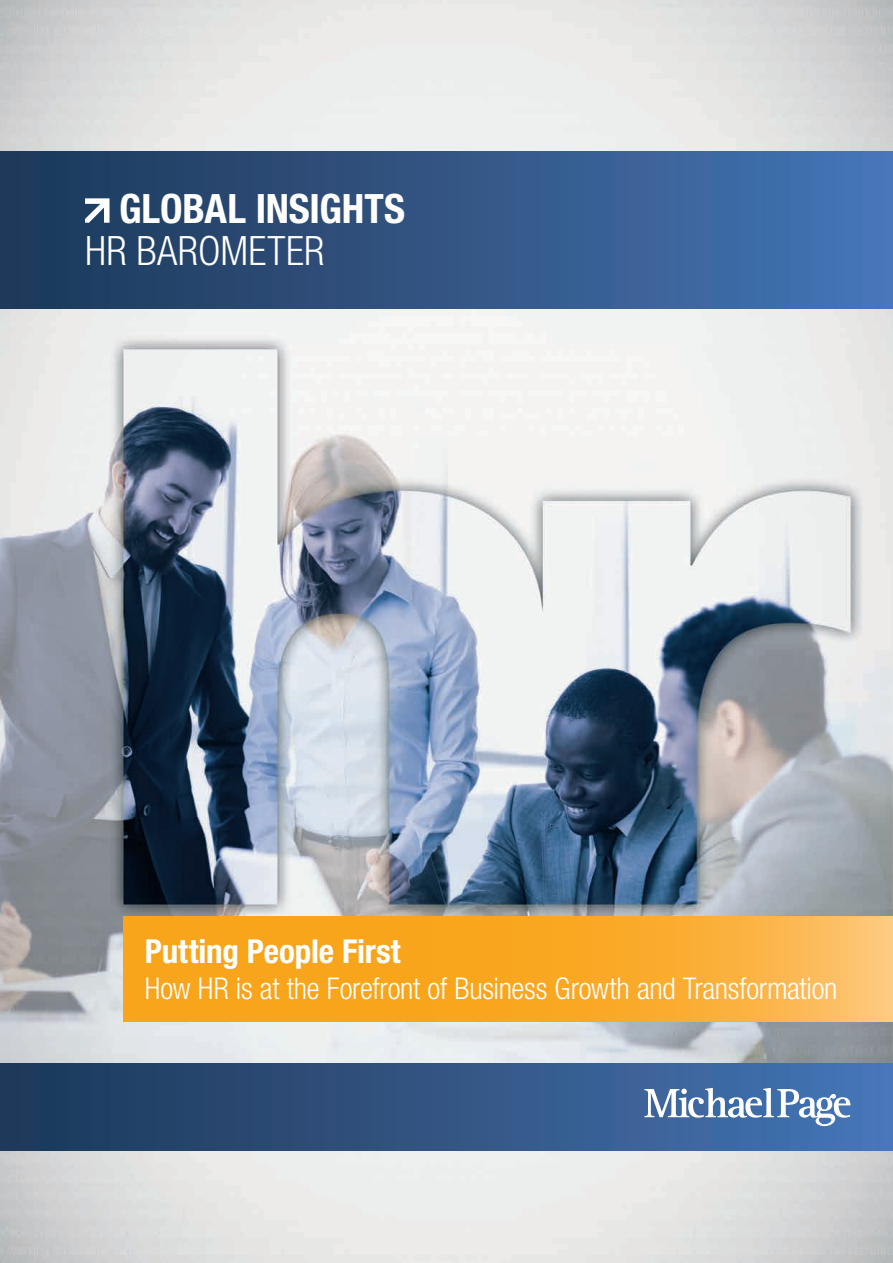
<style>
.page{position:relative;width:893px;height:1263px;background:#fff}
.page>*{position:absolute;margin:0;border:0;box-sizing:border-box;transform-origin:0 0}
.t1{font:700 condensed 40.5px "Helvetica Neue LTW1 G";letter-spacing:-.005em;color:#fff}
.t2{font:300 condensed 40.5px "Helvetica Neue LTW1 G";letter-spacing:.01em;color:#fff}
.t3{font:700 condensed 33px "Helvetica Neue LTW1 G";letter-spacing:-.005em;color:#fff}
.t4{font:300 condensed 30px "Helvetica Neue LTW1 G";letter-spacing:-.01em;color:#fff}
</style>
<div class="page">
<img style="left:0;top:0;width:893px;height:1263px">
<div style="left:0;top:1063px;width:893px;height:88px;background:linear-gradient(to right,#1d3757,#4775b6)"></div>
<svg style="left:644px;top:1088px;width:206px;height:38px"></svg>
<div style="left:0;top:151px;width:893px;height:157px;background:linear-gradient(to right,#1d3757,#4775b6)"></div>
<svg style="left:85px;top:198px;width:25px;height:25px"></svg>
<svg style="left:123px;top:917px;width:770px;height:104px;background:#f9ab2c"></svg>
<p class="t1" style="left:119px;top:184px;width:287px">GLOBAL INSIGHTS</p>
<p class="t2" style="left:85px;top:227px;width:241px">HR BAROMETER</p>
<p class="t3" style="left:145px;top:931px;width:257px">Putting People First</p>
<p class="t4" style="left:145px;top:971px;width:694px">How HR is at the Forefront of Business Growth and Transformation</p>
</div>
